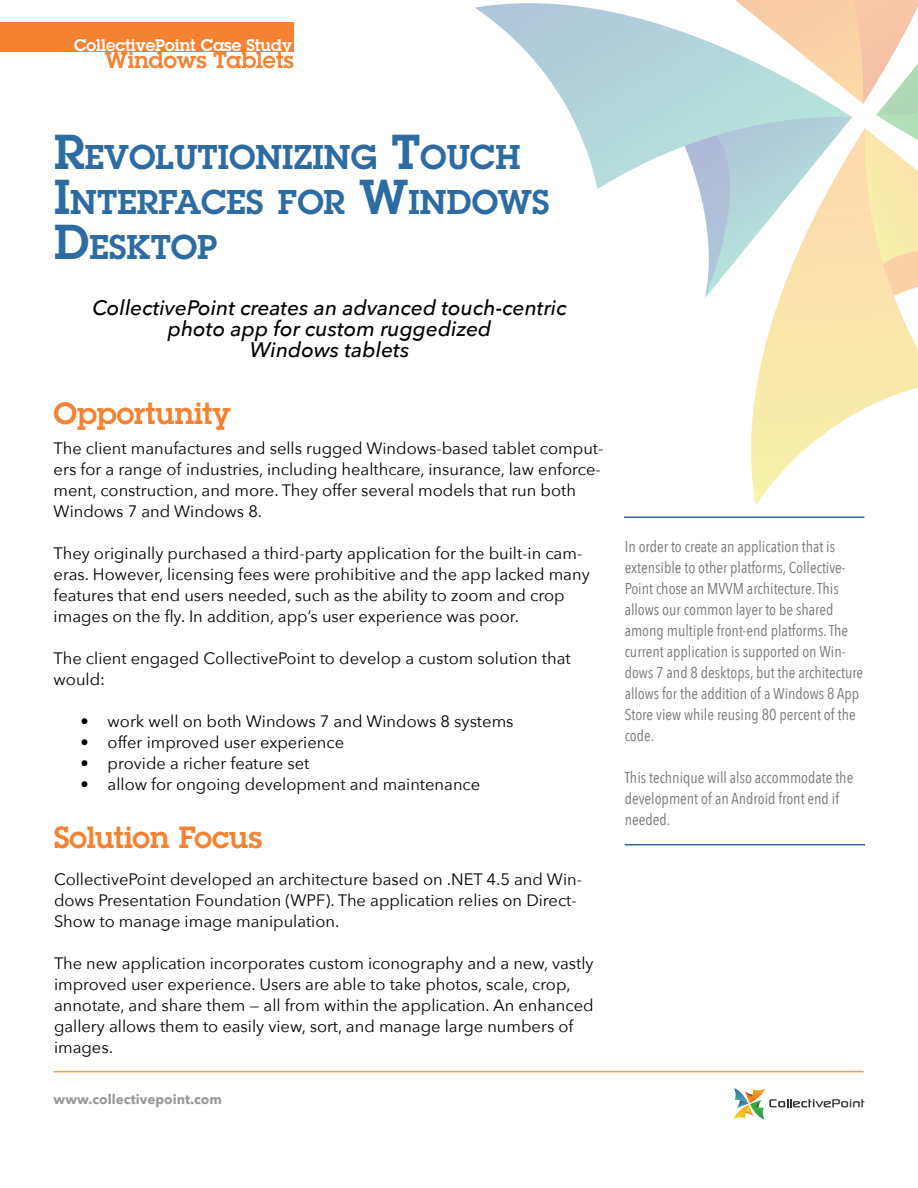
<style>
.page{position:relative;width:918px;height:1188px;background:#fff}
.page>*{position:absolute;margin:0;border:0;box-sizing:border-box;transform-origin:0 0}
.t1{font:600 33.6px/45px "Lubalin Graph Std";color:#2d6ca2}
.Heading_2{font:600 30px "Lubalin Graph Std";color:#f48232}
.Client_Name{font:600 22.5px "Lubalin Graph Std";color:#f48232}
.Subtitle{font:italic 500 21px "Avenir Next";color:#000}
.t2{font:16.5px/21px "Avenir Next";color:#000}
.Callout_Small{font:600 16.5px "Lubalin Graph Std";color:#fff}
.Sidebar_Text_-_Norma{font:15.75px/21px "Avenir Next Condensed";color:#77777a}
.t3{font:700 13.5px "Avenir Next";color:#99989b}
.s1{font-size:48px}
</style>
<div class="page">
<svg style="left:733px;top:1088px;width:131px;height:32px"></svg>
<hr style="left:54px;top:1071px;width:810px;height:1px;background:#f8a02d">
<svg style="left:475px;top:3px;width:201px;height:186px"></svg>
<svg style="left:676px;top:0;width:242px;height:298px"></svg>
<svg style="left:743px;top:128px;width:175px;height:378px"></svg>
<hr style="left:624px;top:516px;width:240px;height:2px;background:#2d6ca2">
<hr style="left:625px;top:844px;width:240px;height:2px;background:#2d6ca2">
<div style="left:0;top:22px;width:294px;height:30px;background:#f48232"></div>
<p class="Callout_Small" style="left:74px;top:34px;width:219px">CollectivePoint Case Study</p>
<p class="Client_Name" style="left:105px;top:45px;width:191px">Windows Tablets</p>
<p class="t1" style="left:54px;top:134px;width:497px"><span class="s1">R</span>EVOLUTIONIZING <span class="s1">T</span>OUCH<br><span class="s1">I</span>NTERFACES FOR <span class="s1">W</span>INDOWS</p>
<p class="t1" style="left:54px;top:224px;width:165px"><span class="s1">D</span>ESKTOP</p>
<p class="Subtitle" style="left:93px;top:295px;width:476px">CollectivePoint creates an advanced touch-centric</p>
<p class="Subtitle" style="left:168px;top:316px;width:325px">photo app for custom ruggedized</p>
<p class="Subtitle" style="left:250px;top:337px;width:161px">Windows tablets</p>
<p class="Heading_2" style="left:54px;top:393px;width:178px">Opportunity</p>
<p class="t2" style="left:54px;top:438px;width:551px">The client manufactures and sells rugged Windows-based tablet comput&shy;ers for a range of industries, including healthcare, insurance, law enforce&shy;ment, construction, and more. They offer several models that run both Windows 7 and Windows 8.</p>
<p class="t2" style="left:54px;top:543px;width:538px">They originally purchased a third-party application for the built-in cam&shy;eras. However, licensing fees were prohibitive and the app lacked many features that end users needed, such as the ability to zoom and crop images on the fly. In addition, app’s user experience was poor.</p>
<p class="t2" style="left:54px;top:648px;width:518px">The client engaged CollectivePoint to develop a custom solution that would:</p>
<p class="t2" style="left:81px;top:711px;width:434px">• work well on both Windows 7 and Windows 8 systems</p>
<p class="t2" style="left:81px;top:732px;width:265px">• offer improved user experience</p>
<p class="t2" style="left:81px;top:753px;width:230px">• provide a richer feature set</p>
<p class="t2" style="left:81px;top:774px;width:401px">• allow for ongoing development and maintenance</p>
<p class="Heading_2" style="left:54px;top:818px;width:210px">Solution Focus</p>
<p class="t2" style="left:54px;top:868px;width:530px">CollectivePoint developed an architecture based on .NET 4.5 and Win&shy;dows Presentation Foundation (WPF). The application relies on Direct-<br>Show to manage image manipulation.</p>
<p class="t2" style="left:54px;top:952px;width:541px">The new application incorporates custom iconography and a new, vastly improved user experience. Users are able to take photos, scale, crop, annotate, and share them — all from within the application. An enhanced gallery allows them to easily view, sort, and manage large numbers of images.</p>
<p class="t3" style="left:54px;top:1091px;width:170px">www.collectivepoint.com</p>
<p class="Sidebar_Text_-_Norma" style="left:625px;top:536px;width:240px">In order to create an application that is extensible to other platforms, Collective-Point chose an MVVM architecture. This allows our common layer to be shared among multiple front-end platforms. The current application is supported on Win&shy;dows 7 and 8 desktops, but the architecture allows for the addition of a Windows 8 App Store view while reusing 80 percent of the code.</p>
<p class="Sidebar_Text_-_Norma" style="left:625px;top:767px;width:230px">This technique will also accommodate the development of an Android front end if needed.</p>
</div>
